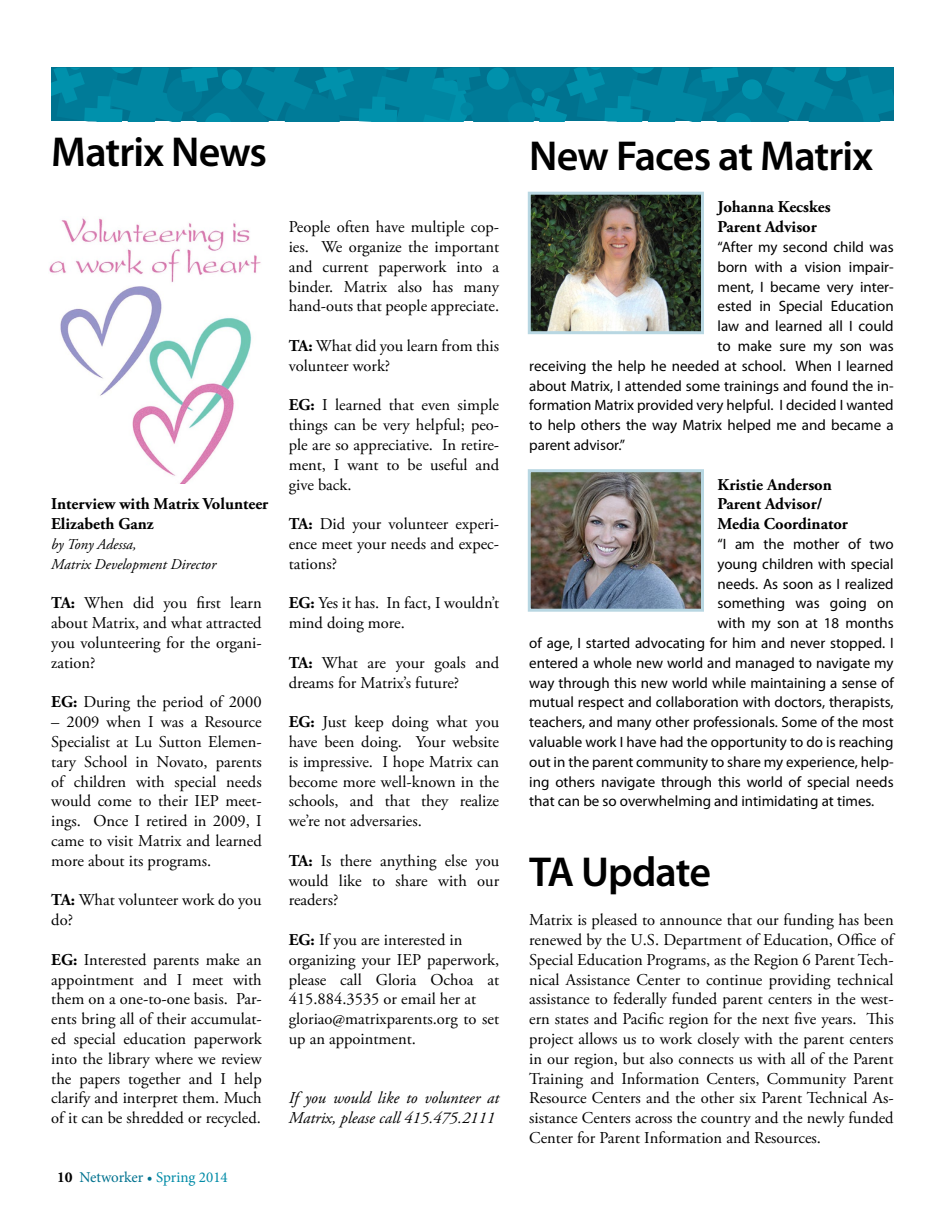
<style>
.page{position:relative;width:945px;height:1215px;background:#fff}
.page>*{position:absolute;margin:0;border:0;box-sizing:border-box;transform-origin:0 0}
.t1{font:600 42px "Myriad Pro";letter-spacing:-.02em;color:#000}
.t2{font:16.5px/19.8px "Adobe Garamond Pro";color:#000;text-align:justify}
.t3{font:700 16.5px/19.8px "Adobe Garamond Pro";color:#000}
.t4{font:italic 16.5px/19.8px "Adobe Garamond Pro";color:#000}
.t5{font:15px "Myriad Pro";color:#000}
.t6{font:italic 15px/19.8px "Adobe Garamond Pro";color:#000}
.t7{font:15px "Minion Pro";color:#00728f}
.s1{font-weight:700}
.s2{font-family:"Adobe Garamond Pro";font-weight:700;color:#000}
.s3{color:#008ba7}
</style>
<div class="page">
<svg style="left:51px;top:68px;width:843px;height:54px;background:#01819d"></svg>
<div style="left:460px;top:102px;width:13px;height:13px;background:#0086a2;border-radius:50%"></div>
<img style="left:532px;top:196px;width:168px;height:134px">
<div style="left:528px;top:192px;width:176px;height:142px;border:3px solid #b8d7e2"></div>
<img style="left:532px;top:473px;width:168px;height:135px">
<div style="left:528px;top:469px;width:176px;height:143px;border:3px solid #b8d7e2"></div>
<img style="left:49px;top:218px;width:212px;height:265px">
<h1 class="t1" style="left:51px;top:125px;width:217px">Matrix News</h1>
<h1 class="t1" style="left:529px;top:129px;width:345px">New Faces at Matrix</h1>
<p class="t3" style="left:51px;top:495px;width:219px">Interview with Matrix Volunteer<br>Elizabeth Ganz</p>
<p class="t6" style="left:51px;top:535px;width:166px">by Tony Adessa,<br>Matrix Development Director</p>
<p class="t2" style="left:51px;top:594px;width:212px"><span class="s1">TA:</span> When did you first learn about Matrix, and what attracted you volunteering for the organi&shy;zation?</p>
<p class="t2" style="left:51px;top:693px;width:212px"><span class="s1">EG:</span> During the period of 2000</p>
<p class="t2" style="left:51px;top:713px;width:212px">– 2009 when I was a Resource Specialist at Lu Sutton Elemen&shy;tary School in Novato, parents of children with special needs would come to their IEP meet&shy;ings. Once I retired in 2009, I came to visit Matrix and learned more about its programs.</p>
<p class="t2" style="left:51px;top:891px;width:212px"><span class="s1">TA:</span> What volunteer work do you do?</p>
<p class="t2" style="left:51px;top:950px;width:212px"><span class="s1">EG:</span> Interested parents make an appointment and I meet with them on a one-to-one basis. Par&shy;ents bring all of their accumulat&shy;ed special education paperwork into the library where we review the papers together and I help clarify and interpret them. Much of it can be shredded or recycled.</p>
<p class="t7" style="left:57px;top:1167px;width:172px"><span class="s2">10</span> Networker • <span class="s3">Spring 2014</span></p>
<p class="t2" style="left:289px;top:218px;width:212px">People often have multiple cop&shy;ies. We organize the important and current paperwork into a binder. Matrix also has many hand-outs that people appreciate.</p>
<p class="t2" style="left:289px;top:336px;width:212px"><span class="s1">TA:</span> What did you learn from this volunteer work?</p>
<p class="t2" style="left:289px;top:396px;width:212px"><span class="s1">EG:</span> I learned that even simple things can be very helpful; peo&shy;ple are so appreciative. In retire&shy;ment, I want to be useful and give back.</p>
<p class="t2" style="left:289px;top:515px;width:212px"><span class="s1">TA:</span> Did your volunteer experi&shy;ence meet your needs and expec&shy;tations?</p>
<p class="t2" style="left:289px;top:594px;width:212px"><span class="s1">EG:</span> Yes it has. In fact, I wouldn’t mind doing more.</p>
<p class="t2" style="left:289px;top:653px;width:212px"><span class="s1">TA:</span> What are your goals and dreams for Matrix’s future?</p>
<p class="t2" style="left:289px;top:713px;width:212px"><span class="s1">EG:</span> Just keep doing what you have been doing. Your website is impressive. I hope Matrix can become more well-known in the schools, and that they realize we’re not adversaries.</p>
<p class="t2" style="left:289px;top:851px;width:212px"><span class="s1">TA:</span> Is there anything else you would like to share with our readers?</p>
<p class="t2" style="left:289px;top:930px;width:212px;text-align:left"><span class="s1">EG:</span> If you are interested in organizing your IEP paperwork, please call Gloria Ochoa at<br>415.884.3535 or email her at gloriao@matrixparents.org to set up an appointment.</p>
<p class="t4" style="left:289px;top:1089px;width:212px">If you would like to volunteer at<br>Matrix, please call 415.475.2111</p>
<p class="t3" style="left:717px;top:198px;width:115px">Johanna Kecskes<br>Parent Advisor</p>
<p class="t5" style="left:717px;top:238px;width:178px">“After my second child was</p>
<p class="t5" style="left:717px;top:258px;width:178px">born with a vision impair-</p>
<p class="t5" style="left:717px;top:277px;width:178px">ment, I became very inter-</p>
<p class="t5" style="left:717px;top:297px;width:178px">ested in Special Education</p>
<p class="t5" style="left:717px;top:317px;width:178px">law and learned all I could</p>
<p class="t5" style="left:717px;top:337px;width:178px">to make sure my son was</p>
<p class="t5" style="left:529px;top:357px;width:366px">receiving the help he needed at school. When I learned</p>
<p class="t5" style="left:529px;top:376px;width:366px">about Matrix, I attended some trainings and found the in-</p>
<p class="t5" style="left:529px;top:396px;width:366px">formation Matrix provided very helpful. I decided I wanted</p>
<p class="t5" style="left:529px;top:416px;width:366px">to help others the way Matrix helped me and became a</p>
<p class="t5" style="left:529px;top:436px;width:97px">parent advisor.”</p>
<p class="t3" style="left:717px;top:475px;width:132px">Kristie Anderson<br>Parent Advisor/<br>Media Coordinator</p>
<p class="t5" style="left:717px;top:535px;width:178px">“I am the mother of two</p>
<p class="t5" style="left:717px;top:555px;width:178px">young children with special</p>
<p class="t5" style="left:717px;top:574px;width:178px">needs. As soon as I realized</p>
<p class="t5" style="left:717px;top:594px;width:178px">something was going on</p>
<p class="t5" style="left:717px;top:614px;width:178px">with my son at 18 months</p>
<p class="t5" style="left:529px;top:634px;width:366px">of age, I started advocating for him and never stopped. I</p>
<p class="t5" style="left:529px;top:654px;width:366px">entered a whole new world and managed to navigate my</p>
<p class="t5" style="left:529px;top:673px;width:366px">way through this new world while maintaining a sense of</p>
<p class="t5" style="left:529px;top:693px;width:366px">mutual respect and collaboration with doctors, therapists,</p>
<p class="t5" style="left:529px;top:713px;width:366px">teachers, and many other professionals. Some of the most</p>
<p class="t5" style="left:529px;top:733px;width:366px">valuable work I have had the opportunity to do is reaching</p>
<p class="t5" style="left:529px;top:753px;width:366px">out in the parent community to share my experience, help-</p>
<p class="t5" style="left:529px;top:772px;width:366px">ing others navigate through this world of special needs</p>
<p class="t5" style="left:529px;top:792px;width:347px">that can be so overwhelming and intimidating at times.</p>
<h1 class="t1" style="left:529px;top:846px;width:183px">TA Update</h1>
<p class="t2" style="left:529px;top:911px;width:366px">Matrix is pleased to announce that our funding has been renewed by the U.S. Department of Education, Office of Special Education Programs, as the Region 6 Parent Tech&shy;nical Assistance Center to continue providing technical assistance to federally funded parent centers in the west&shy;ern states and Pacific region for the next five years. This project allows us to work closely with the parent centers in our region, but also connects us with all of the Parent Training and Information Centers, Community Parent Resource Centers and the other six Parent Technical As&shy;sistance Centers across the country and the newly funded Center for Parent Information and Resources.</p>
</div>
